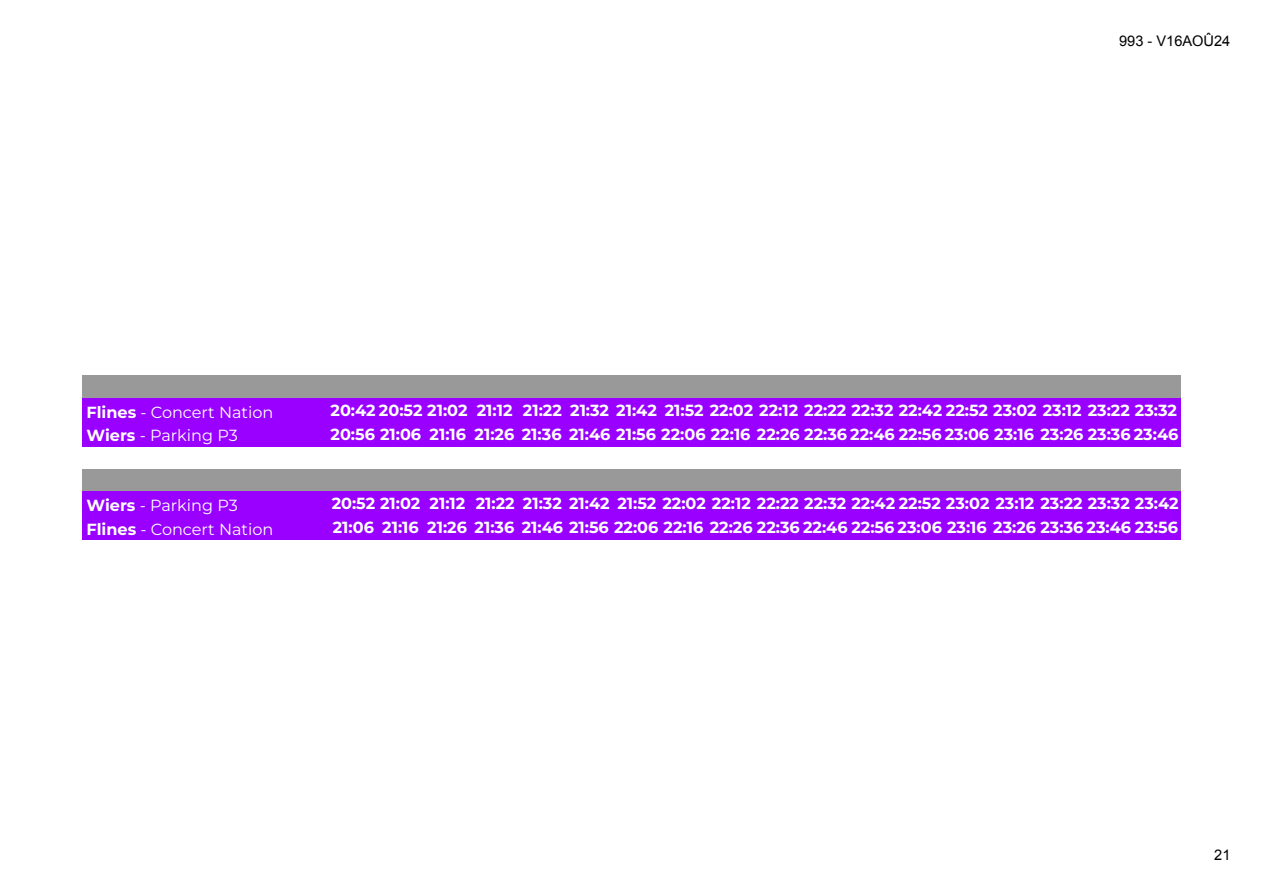
<style>
.page{position:relative;width:1263px;height:893px;background:#fff}
.page>*{position:absolute;margin:0;border:0;box-sizing:border-box;transform-origin:0 0}
.t1{font:700 16.05px/23.7px "Montserrat";color:#fff}
.t2{font:16.05px/23.7px "Montserrat";color:#fff}
.t3{font:14.7px "Arial";color:#000}
.s1{font-weight:700}
</style>
<div class="page">
<div style="left:82px;top:375px;width:247px;height:24px;background:#999"></div>
<div style="left:82px;top:398px;width:247px;height:48px;background:#90f"></div>
<div style="left:82px;top:469px;width:247px;height:23px;background:#999"></div>
<div style="left:82px;top:491px;width:247px;height:49px;background:#90f"></div>
<div style="left:329px;top:375px;width:852px;height:24px;background:#999"></div>
<div style="left:329px;top:398px;width:852px;height:48px;background:#90f"></div>
<div style="left:329px;top:469px;width:852px;height:23px;background:#999"></div>
<div style="left:329px;top:491px;width:852px;height:49px;background:#90f"></div>
<p class="t3" style="left:1119px;top:35px;width:113px">993 - V16AOÛ24</p>
<p class="t2" style="left:86px;top:400px;width:189px"><span class="s1">Flines</span> - Concert Nation<br><span class="s1">Wiers</span> - Parking P3</p>
<p class="t2" style="left:86px;top:493px;width:189px"><span class="s1">Wiers</span> - Parking P3<br><span class="s1">Flines</span> - Concert Nation</p>
<p class="t1" style="left:331px;top:398px;width:849px">20:42 20:52 21:02 21:12 21:22 21:32 21:42 21:52 22:02 22:12 22:22 22:32 22:42 22:52 23:02 23:12 23:22 23:32<br>20:56 21:06 21:16 21:26 21:36 21:46 21:56 22:06 22:16 22:26 22:36 22:46 22:56 23:06 23:16 23:26 23:36 23:46</p>
<p class="t1" style="left:332px;top:491px;width:849px">20:52 21:02 21:12 21:22 21:32 21:42 21:52 22:02 22:12 22:22 22:32 22:42 22:52 23:02 23:12 23:22 23:32 23:42<br>21:06 21:16 21:26 21:36 21:46 21:56 22:06 22:16 22:26 22:36 22:46 22:56 23:06 23:16 23:26 23:36 23:46 23:56</p>
<p class="t3" style="left:1214px;top:848px;width:18px">21</p>
</div>
